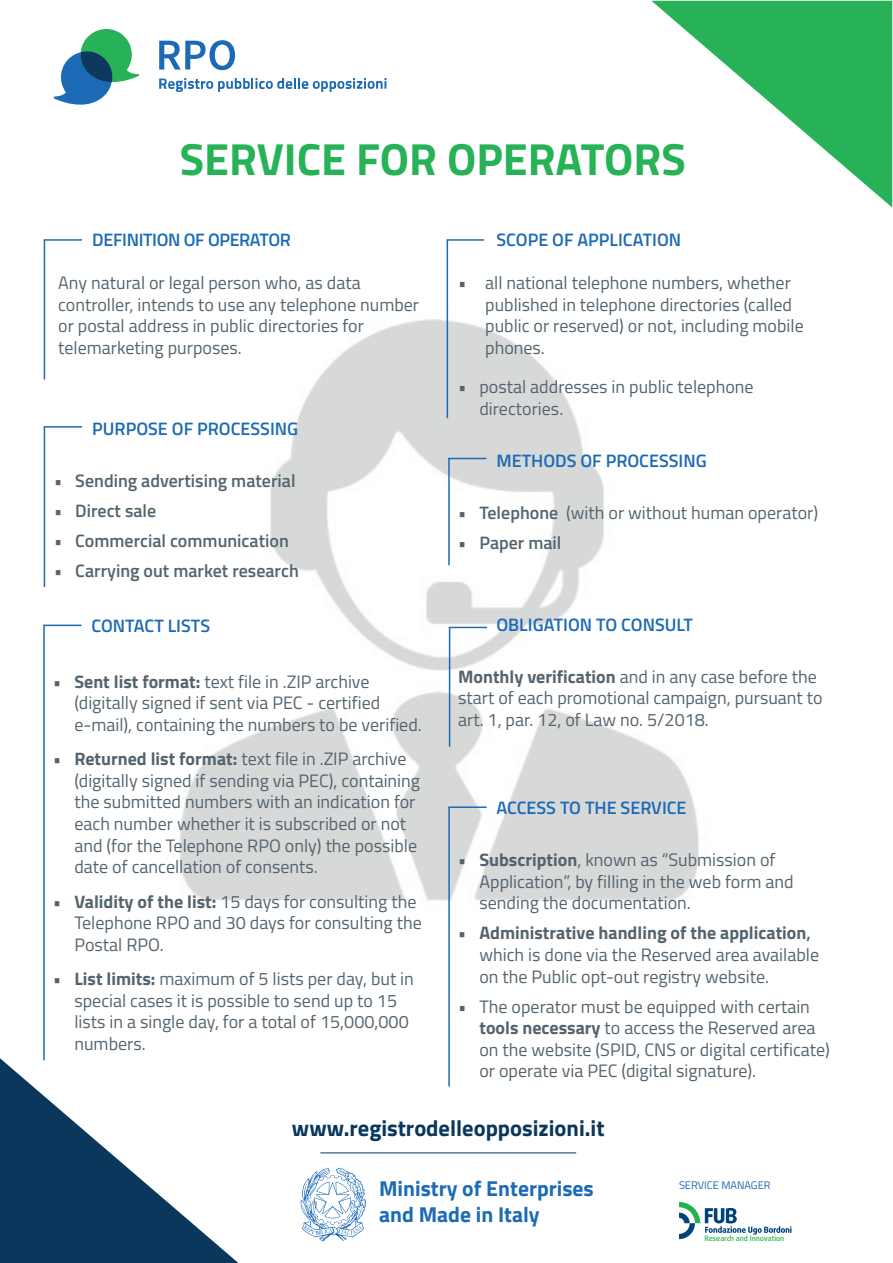
<style>
.page{position:relative;width:893px;height:1263px;background:#fff}
.page>*{position:absolute;margin:0;border:0;box-sizing:border-box;transform-origin:0 0}
.t1{font:700 45px "Titillium Web";color:#28b257}
.t2{font:700 22.5px "Titillium Web";color:#0a375b}
.t3{font:700 21.6px "Titillium Web";color:#1c6bb5}
.t4{font:18px/21.6px "Titillium Web";color:#54646f}
.t5{font:600 18px "Titillium Web";color:#1c6ab5}
.t6{font:600 18px "Titillium Web";color:#54646f}
.t7{font:600 18px "Titillium Web";letter-spacing:-.02em;color:#1c6ab5}
.t8{font:10.95px "Titillium Web";color:#1c6ab5}
.t9{font:500 7.2px "Daxline Pro";color:#23b24b}
.s1{font-weight:700}
.s2{font-weight:600}
</style>
<div class="page">
<img style="left:43px;top:35px;width:850px;height:1228px">
<svg style="left:651px;top:1px;width:241px;height:207px"></svg>
<svg style="left:0;top:1058px;width:238px;height:205px"></svg>
<svg style="left:159px;top:40px;width:76px;height:30px"></svg>
<svg style="left:54px;top:29px;width:85px;height:81px"></svg>
<svg style="left:159px;top:78px;width:227px;height:14px"></svg>
<hr style="left:44px;top:239px;width:38px;height:2px;background:#1b6bb5">
<hr style="left:44px;top:240px;width:1px;height:139px;background:#1b6bb5">
<hr style="left:44px;top:426px;width:38px;height:2px;background:#1b6bb5">
<hr style="left:44px;top:427px;width:1px;height:160px;background:#1b6bb5">
<hr style="left:449px;top:627px;width:38px;height:1px;background:#1b6bb5">
<hr style="left:449px;top:627px;width:1px;height:120px;background:#1b6bb5">
<hr style="left:447px;top:239px;width:37px;height:2px;background:#1b6bb5">
<hr style="left:447px;top:240px;width:1px;height:178px;background:#1b6bb5">
<hr style="left:448px;top:458px;width:38px;height:1px;background:#1b6bb5">
<hr style="left:448px;top:458px;width:2px;height:107px;background:#1b6bb5">
<hr style="left:448px;top:806px;width:39px;height:2px;background:#1b6bb5">
<hr style="left:448px;top:807px;width:2px;height:279px;background:#1b6bb5">
<hr style="left:43px;top:625px;width:39px;height:1px;background:#1b6bb5">
<hr style="left:43px;top:625px;width:2px;height:435px;background:#1b6bb5">
<hr style="left:320px;top:1152px;width:256px;height:1px;background:#0a375b">
<svg style="left:679px;top:1202px;width:113px;height:37px"></svg>
<svg style="left:301px;top:1168px;width:65px;height:73px"></svg>
<h1 class="t1" style="left:180px;top:125px;width:508px">SERVICE FOR OPERATORS</h1>
<p class="t7" style="left:92px;top:226px;width:200px">DEFINITION OF OPERATOR</p>
<p class="t4" style="left:58px;top:271px;width:362px">Any natural or legal person who, as data controller, intends to use any telephone number or postal address in public directories for telemarketing purposes.</p>
<p class="t5" style="left:92px;top:415px;width:207px">PURPOSE OF PROCESSING</p>
<p class="t6" style="left:54px;top:467px;width:243px">• Sending advertising material</p>
<p class="t6" style="left:54px;top:497px;width:104px">• Direct sale</p>
<p class="t6" style="left:54px;top:527px;width:236px">• Commercial communication</p>
<p class="t6" style="left:54px;top:557px;width:246px">• Carrying out market research</p>
<p class="t5" style="left:91px;top:612px;width:120px">CONTACT LISTS</p>
<p class="t4" style="left:74px;top:669px;width:349px;text-indent:-21px"><span class="s1">• Sent list format:</span> text file in .ZIP archive (digitally signed if sent via PEC - certified e-mail), containing the numbers to be verified.</p>
<p class="t4" style="left:74px;top:747px;width:347px;text-indent:-21px"><span class="s1">• Returned list format:</span> text file in .ZIP archive (digitally signed if sending via PEC), containing the submitted numbers with an indication for each number whether it is subscribed or not and (for the Telephone RPO only) the possible date of cancellation of consents.</p>
<p class="t4" style="left:74px;top:889px;width:349px;text-indent:-21px"><span class="s1">• Validity of the list:</span> 15 days for consulting the<br>Telephone RPO and 30 days for consulting the<br>Postal RPO.</p>
<p class="t4" style="left:74px;top:967px;width:341px;text-indent:-21px"><span class="s1">• List limits:</span> maximum of 5 lists per day, but in special cases it is possible to send up to 15 lists in a single day, for a total of 15,000,000 numbers.</p>
<p class="t5" style="left:496px;top:226px;width:186px">SCOPE OF APPLICATION</p>
<p class="t4" style="left:485px;top:271px;width:320px;text-indent:-27px">• all national telephone numbers, whether published in telephone directories (called public or reserved) or not, including mobile phones.</p>
<p class="t4" style="left:479px;top:375px;width:276px;text-indent:-21px">• postal addresses in public telephone directories.</p>
<p class="t5" style="left:496px;top:447px;width:212px">METHODS OF PROCESSING</p>
<p class="t4" style="left:458px;top:501px;width:361px"><span class="s2">• Telephone</span> (with or without human operator)</p>
<p class="t6" style="left:458px;top:529px;width:105px">• Paper mail</p>
<p class="t5" style="left:496px;top:611px;width:198px">OBLIGATION TO CONSULT</p>
<p class="t4" style="left:458px;top:665px;width:366px"><span class="s1">Monthly verification</span> and in any case before the start of each promotional campaign, pursuant to art. 1, par. 12, of Law no. 5/2018.</p>
<p class="t5" style="left:496px;top:794px;width:192px">ACCESS TO THE SERVICE</p>
<p class="t4" style="left:479px;top:848px;width:316px;text-indent:-21px"><span class="s1">• Subscription</span>, known as “Submission of<br>Application”, by filling in the web form and sending the documentation.</p>
<p class="t4" style="left:479px;top:921px;width:341px;text-indent:-21px"><span class="s1">• Administrative handling of the application</span><span class="s2">, </span>which is done via the Reserved area available on the Public opt-out registry website.</p>
<p class="t4" style="left:479px;top:995px;width:352px;text-indent:-21px">• The operator must be equipped with certain <span class="s1">tools necessary</span> to access the Reserved area on the website (SPID, CNS or digital certificate) or operate via PEC (digital signature).</p>
<p class="t2" style="left:292px;top:1111px;width:314px">www.registrodelleopposizioni.it</p>
<p class="t3" style="left:379px;top:1172px;width:216px">Ministry of Enterprises</p>
<p class="t8" style="left:679px;top:1177px;width:93px">SERVICE MANAGER</p>
<p class="t3" style="left:379px;top:1197px;width:162px">and Made in Italy</p>
<p class="t9" style="left:705px;top:1234px;width:81px">Research and Innovation</p>
</div>
